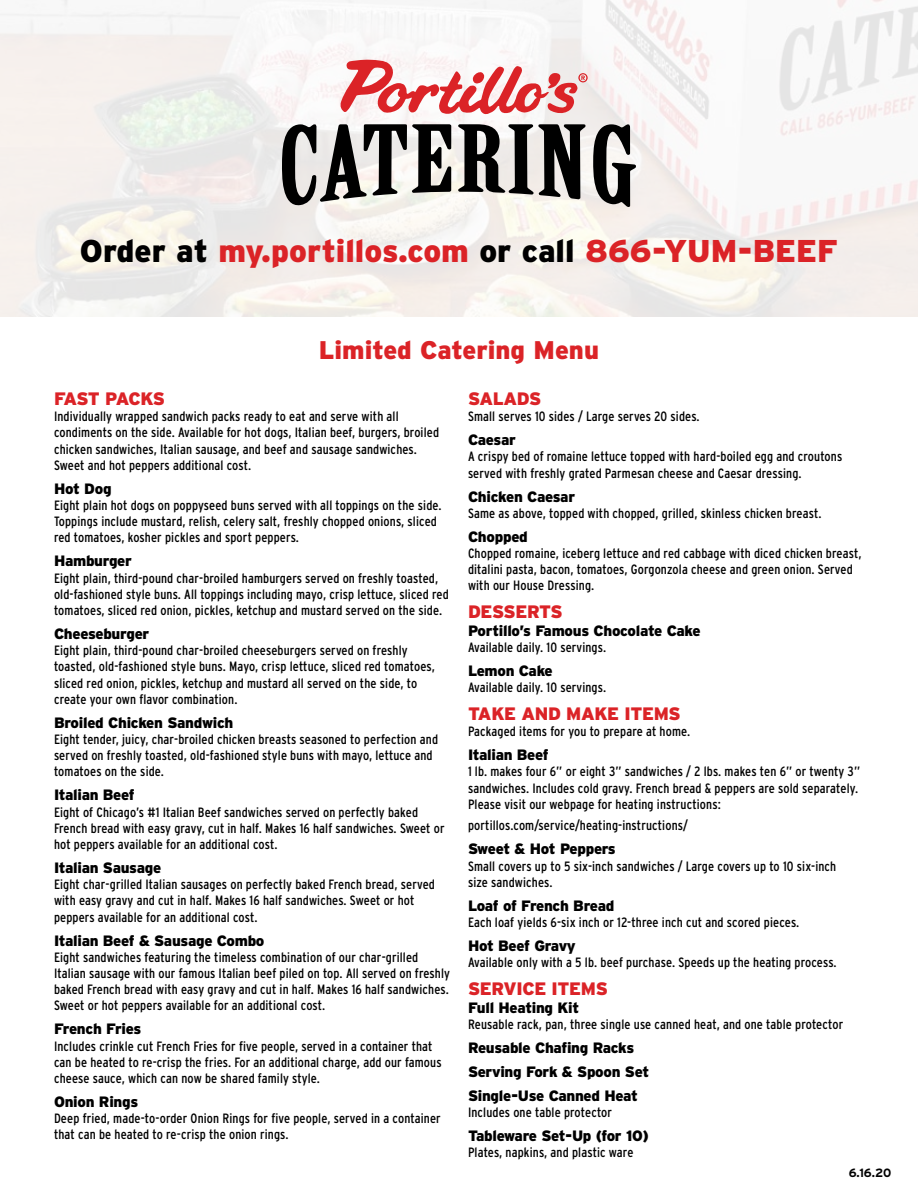
<style>
.page{position:relative;width:918px;height:1188px;background:#fff}
.page>*{position:absolute;margin:0;border:0;box-sizing:border-box;transform-origin:0 0}
.t1{font:900 31.5px "Interstate";color:#db2327}
.t2{font:900 25.5px "Interstate";color:#db2327}
.t3{font:900 18px "Interstate";letter-spacing:-.02em;color:#db2327}
.t4{font:900 18px "Interstate";letter-spacing:-.05em;color:#db2327}
.t5{font:900 15px/24px "Interstate";letter-spacing:-.02em;color:#000}
.t6{font:13.5px/16.2px "Interstate Condensed";letter-spacing:.01em;color:#000}
.t7{font:700 12px "Interstate";color:#000}
.s1{color:#000}
</style>
<div class="page">
<svg style="left:0;top:0;width:918px;height:317px"></svg>
<svg style="left:537px;top:209px;width:50px;height:108px"></svg>
<svg style="left:280px;top:0;width:357px;height:209px"></svg>
<h1 class="t1" style="left:80px;top:233px;width:760px"><span class="s1">Order at</span> my.portillos.com <span class="s1">or call</span> 866-YUM-BEEF</h1>
<h2 class="t2" style="left:319px;top:335px;width:282px">Limited Catering Menu</h2>
<h3 class="t4" style="left:54px;top:388px;width:112px">FAST PACKS</h3>
<p class="t6" style="left:54px;top:408px;width:387px">Individually wrapped sandwich packs ready to eat and serve with all condiments on the side. Available for hot dogs, Italian beef, burgers, broiled chicken sandwiches, Italian sausage, and beef and sausage sandwiches.<br>Sweet and hot peppers additional cost.</p>
<p class="t5" style="left:54px;top:476px;width:59px">Hot Dog</p>
<p class="t6" style="left:54px;top:497px;width:389px">Eight plain hot dogs on poppyseed buns served with all toppings on the side.<br>Toppings include mustard, relish, celery salt, freshly chopped onions, sliced red tomatoes, kosher pickles and sport peppers.</p>
<p class="t5" style="left:54px;top:549px;width:79px">Hamburger</p>
<p class="t6" style="left:54px;top:570px;width:396px">Eight plain, third-pound char-broiled hamburgers served on freshly toasted, old-fashioned style buns. All toppings including mayo, crisp lettuce, sliced red tomatoes, sliced red onion, pickles, ketchup and mustard served on the side.</p>
<p class="t5" style="left:54px;top:622px;width:97px">Cheeseburger</p>
<p class="t6" style="left:54px;top:642px;width:382px">Eight plain, third-pound char-broiled cheeseburgers served on freshly toasted, old-fashioned style buns. Mayo, crisp lettuce, sliced red tomatoes, sliced red onion, pickles, ketchup and mustard all served on the side, to create your own flavor combination.</p>
<p class="t5" style="left:54px;top:710px;width:181px">Broiled Chicken Sandwich</p>
<p class="t6" style="left:54px;top:731px;width:386px">Eight tender, juicy, char-broiled chicken breasts seasoned to perfection and served on freshly toasted, old-fashioned style buns with mayo, lettuce and tomatoes on the side.</p>
<p class="t5" style="left:54px;top:783px;width:82px">Italian Beef</p>
<p class="t6" style="left:54px;top:804px;width:392px">Eight of Chicago’s #1 Italian Beef sandwiches served on perfectly baked<br>French bread with easy gravy, cut in half. Makes 16 half sandwiches. Sweet or hot peppers available for an additional cost.</p>
<p class="t5" style="left:54px;top:856px;width:109px">Italian Sausage</p>
<p class="t6" style="left:54px;top:876px;width:382px">Eight char-grilled Italian sausages on perfectly baked French bread, served with easy gravy and cut in half. Makes 16 half sandwiches. Sweet or hot peppers available for an additional cost.</p>
<p class="t5" style="left:54px;top:928px;width:212px">Italian Beef &amp; Sausage Combo</p>
<p class="t6" style="left:54px;top:949px;width:398px">Eight sandwiches featuring the timeless combination of our char-grilled Italian sausage with our famous Italian beef piled on top. All served on freshly baked French bread with easy gravy and cut in half. Makes 16 half sandwiches.<br>Sweet or hot peppers available for an additional cost.</p>
<p class="t5" style="left:54px;top:1017px;width:89px">French Fries</p>
<p class="t6" style="left:54px;top:1038px;width:389px">Includes crinkle cut French Fries for five people, served in a container that can be heated to re-crisp the fries. For an additional charge, add our famous cheese sauce, which can now be shared family style.</p>
<p class="t5" style="left:54px;top:1090px;width:86px">Onion Rings</p>
<p class="t6" style="left:54px;top:1110px;width:388px">Deep fried, made-to-order Onion Rings for five people, served in a container that can be heated to re-crisp the onion rings.</p>
<h3 class="t3" style="left:468px;top:388px;width:75px">SALADS</h3>
<p class="t6" style="left:468px;top:408px;width:233px">Small serves 10 sides / Large serves 20 sides.</p>
<p class="t5" style="left:468px;top:428px;width:49px">Caesar</p>
<p class="t6" style="left:468px;top:448px;width:376px">A crispy bed of romaine lettuce topped with hard-boiled egg and croutons served with freshly grated Parmesan cheese and Caesar dressing.</p>
<p class="t5" style="left:468px;top:484px;width:109px">Chicken Caesar</p>
<p class="t6" style="left:468px;top:505px;width:355px">Same as above, topped with chopped, grilled, skinless chicken breast.</p>
<p class="t5" style="left:468px;top:524px;width:61px">Chopped</p>
<p class="t6" style="left:468px;top:545px;width:395px">Chopped romaine, iceberg lettuce and red cabbage with diced chicken breast, ditalini pasta, bacon, tomatoes, Gorgonzola cheese and green onion. Served with our House Dressing.</p>
<h3 class="t3" style="left:468px;top:601px;width:96px">DESSERTS</h3>
<p class="t5" style="left:468px;top:619px;width:234px">Portillo’s Famous Chocolate Cake</p>
<p class="t6" style="left:468px;top:639px;width:140px">Available daily. 10 servings.</p>
<p class="t5" style="left:468px;top:659px;width:86px">Lemon Cake</p>
<p class="t6" style="left:468px;top:679px;width:140px">Available daily. 10 servings.</p>
<h3 class="t3" style="left:468px;top:703px;width:214px">TAKE AND MAKE ITEMS</h3>
<p class="t6" style="left:468px;top:723px;width:224px">Packaged items for you to prepare at home.</p>
<p class="t5" style="left:468px;top:743px;width:82px">Italian Beef</p>
<p class="t6" style="left:468px;top:763px;width:394px">1 lb. makes four 6” or eight 3” sandwiches / 2 lbs. makes ten 6” or twenty 3” sandwiches. Includes cold gravy. French bread &amp; peppers are sold separately.<br>Please visit our webpage for heating instructions:</p>
<p class="t6" style="left:468px;top:817px;width:221px">portillos.com/service/heating-instructions/</p>
<p class="t5" style="left:468px;top:837px;width:149px">Sweet &amp; Hot Peppers</p>
<p class="t6" style="left:468px;top:858px;width:370px">Small covers up to 5 six-inch sandwiches / Large covers up to 10 six-inch size sandwiches.</p>
<p class="t5" style="left:468px;top:893px;width:148px">Loaf of French Bread</p>
<p class="t6" style="left:468px;top:914px;width:333px">Each loaf yields 6-six inch or 12-three inch cut and scored pieces.</p>
<p class="t5" style="left:468px;top:934px;width:109px">Hot Beef Gravy</p>
<p class="t6" style="left:468px;top:954px;width:370px">Available only with a 5 lb. beef purchase. Speeds up the heating process.</p>
<h3 class="t3" style="left:468px;top:978px;width:141px">SERVICE ITEMS</h3>
<p class="t5" style="left:468px;top:995px;width:113px">Full Heating Kit</p>
<p class="t6" style="left:468px;top:1016px;width:377px">Reusable rack, pan, three single use canned heat, and one table protector</p>
<p class="t5" style="left:468px;top:1036px;width:183px">Reusable Chafing Racks<br>Serving Fork &amp; Spoon Set<br>Single-Use Canned Heat</p>
<p class="t6" style="left:468px;top:1104px;width:146px">Includes one table protector</p>
<p class="t5" style="left:468px;top:1124px;width:182px">Tableware Set-Up (for 10)</p>
<p class="t6" style="left:468px;top:1144px;width:167px">Plates, napkins, and plastic ware</p>
<p class="t7" style="left:849px;top:1166px;width:44px">6.16.20</p>
</div>
